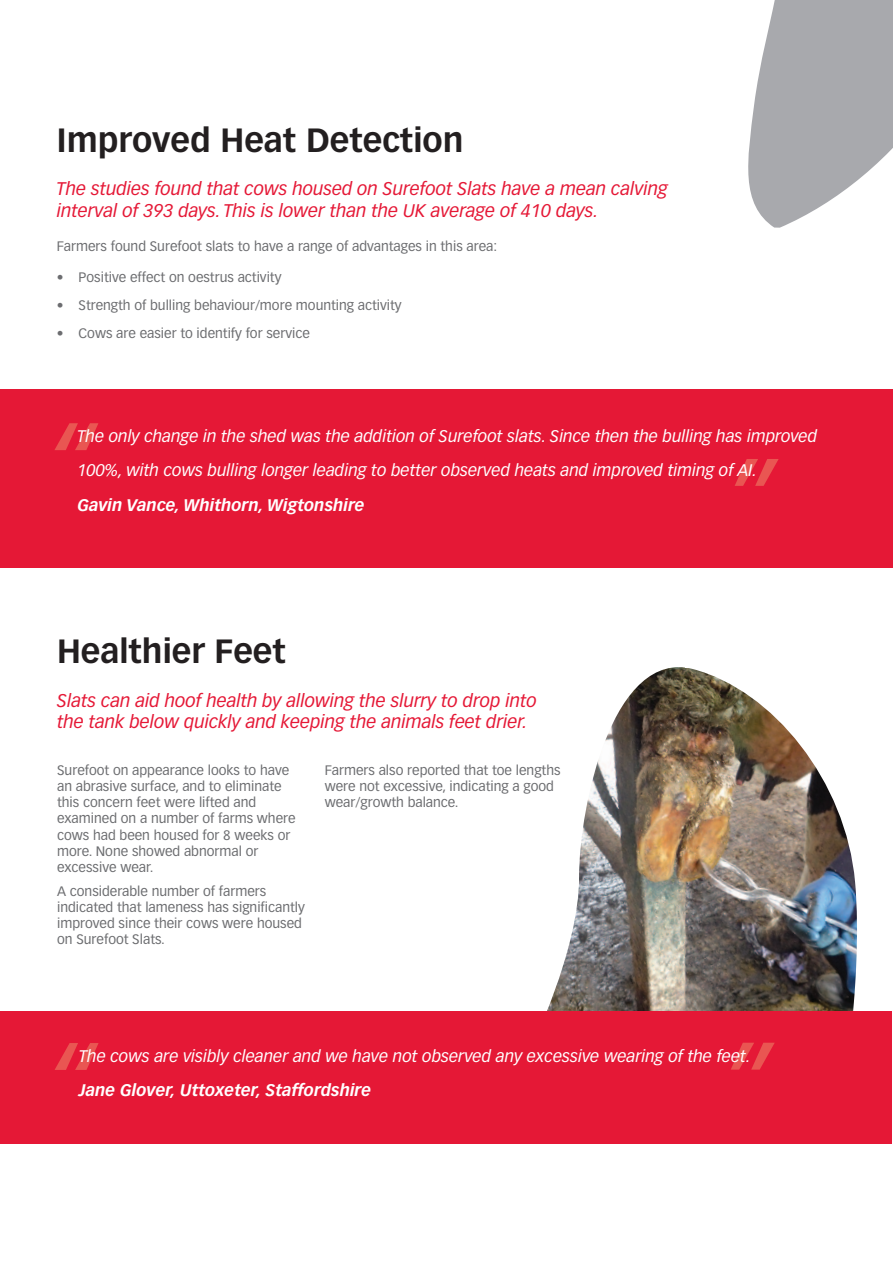
<style>
.page{position:relative;width:893px;height:1263px;background:#fff}
.page>*{position:absolute;margin:0;border:0;box-sizing:border-box;transform-origin:0 0}
.t1{font:italic 114px "Vectora LH";color:#e95652}
.t2{font:700 33px "Vectora LH";color:#231f20}
.t3{font:italic 18px/21.6px "Vectora LH";color:#e51836}
.t4{font:italic 16.5px/34.5px "Vectora LH";color:#fff}
.t5{font:italic 700 16.5px "Vectora LH";color:#fff}
.t6{font:13.5px/16.2px "Vectora LH";color:#6c6d70}
</style>
<div class="page">
<img style="left:530px;top:667px;width:334px;height:345px">
<svg style="left:748px;top:0;width:145px;height:228px;fill:#a8a9ad"></svg>
<div style="left:0;top:389px;width:893px;height:179px;background:#e51836"></div>
<div style="left:0;top:1012px;width:892px;height:132px;background:#e51836"></div>
<h2 class="t2" style="left:57px;top:126px;width:408px">Improved Heat Detection</h2>
<h3 class="t3" style="left:57px;top:179px;width:612px">The studies found that cows housed on Surefoot Slats have a mean calving interval of 393 days. This is lower than the UK average of 410 days.</h3>
<p class="t6" style="left:57px;top:239px;width:442px">Farmers found Surefoot slats to have a range of advantages in this area:</p>
<p class="t6" style="left:57px;top:270px;width:226px">• Positive effect on oestrus activity</p>
<p class="t6" style="left:57px;top:298px;width:346px">• Strength of bulling behaviour/more mounting activity</p>
<p class="t6" style="left:57px;top:326px;width:254px">• Cows are easier to identify for service</p>
<h1 class="t1" style="left:43px;top:423px;width:52px">“</h1>
<p class="t4" style="left:77px;top:420px;width:741px">The only change in the shed was the addition of Surefoot slats. Since then the bulling has improved<br>100%, with cows bulling longer leading to better observed heats and improved timing of AI.</p>
<p class="t5" style="left:77px;top:498px;width:289px">Gavin Vance, Whithorn, Wigtonshire</p>
<h1 class="t1" style="left:724px;top:459px;width:52px">”</h1>
<h2 class="t2" style="left:57px;top:637px;width:230px">Healthier Feet</h2>
<h3 class="t3" style="left:57px;top:691px;width:481px">Slats can aid hoof health by allowing the slurry to drop into the tank below quickly and keeping the animals feet drier.</h3>
<p class="t6" style="left:57px;top:763px;width:240px">Surefoot on appearance looks to have an abrasive surface, and to eliminate this concern feet were lifted and examined on a number of farms where cows had been housed for 8 weeks or more. None showed abnormal or excessive wear.</p>
<p class="t6" style="left:57px;top:884px;width:249px">A considerable number of farmers indicated that lameness has significantly improved since their cows were housed on Surefoot Slats.</p>
<p class="t6" style="left:325px;top:763px;width:237px">Farmers also reported that toe lengths were not excessive, indicating a good wear/growth balance.</p>
<h1 class="t1" style="left:44px;top:1043px;width:52px">“</h1>
<h1 class="t1" style="left:720px;top:1043px;width:52px">”</h1>
<p class="t4" style="left:79px;top:1039px;width:673px">The cows are visibly cleaner and we have not observed any excessive wearing of the feet.</p>
<p class="t5" style="left:79px;top:1083px;width:294px">Jane Glover, Uttoxeter, Staffordshire</p>
</div>
